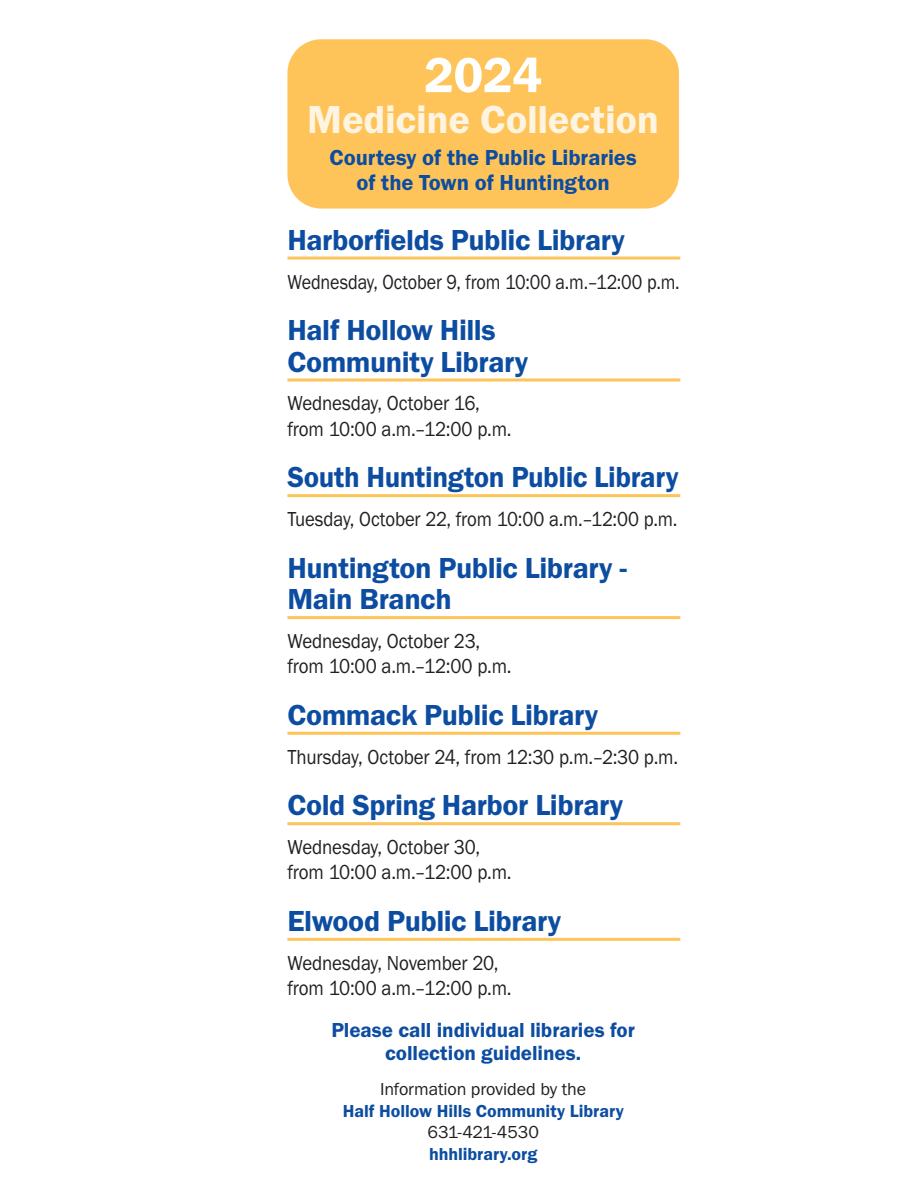
<style>
.page{position:relative;width:918px;height:1188px;background:#fff}
.page>*{position:absolute;margin:0;border:0;box-sizing:border-box;transform-origin:0 0}
.t1{font:600 51px "Franklin Gothic FS";color:#fff}
.t2{font:600 40.5px "Franklin Gothic FS";letter-spacing:-.005em;color:#fef4e2}
.Month{font:600 30px/31.5px "Franklin Gothic FS";letter-spacing:-.015em;color:#0d4da1}
.Month-2{font:600 30px "Franklin Gothic FS";letter-spacing:-.015em;color:#0d4da1;scale:.96 1}
.t3{font:600 22.5px/25.5px "Franklin Gothic FS";letter-spacing:-.005em;color:#0d4da1;text-align:center}
.Date{font:21px/25.2px "Franklin Gothic FS";letter-spacing:-.005em;color:#231f20;scale:.9 1}
.t4{font:600 21px/22.5px "Franklin Gothic FS";letter-spacing:-.005em;color:#0d4da1;text-align:center}
.Date-2{font:21px "Franklin Gothic FS";letter-spacing:-.005em;color:#231f20;scale:.86 1}
.Date-3{font:21px "Franklin Gothic FS";letter-spacing:-.005em;color:#231f20;scale:.89 1}
.t5{font:600 18px/21.6px "Franklin Gothic FS";letter-spacing:-.005em;color:#0d4da1;text-align:center}
.t6{font:18px "Franklin Gothic FS";letter-spacing:-.01em;color:#231f20}
.s1{font-weight:400;color:#231f20}
</style>
<div class="page">
<div style="left:287px;top:39px;width:392px;height:170px;background:#fec459;border-radius:34px"></div>
<hr style="left:287px;top:257px;width:393px;height:3px;background:#fec459">
<hr style="left:287px;top:379px;width:393px;height:3px;background:#fec459">
<hr style="left:287px;top:494px;width:393px;height:3px;background:#fec459">
<hr style="left:287px;top:616px;width:393px;height:3px;background:#fec459">
<hr style="left:287px;top:732px;width:393px;height:3px;background:#fec459">
<hr style="left:287px;top:822px;width:393px;height:3px;background:#fec459">
<hr style="left:287px;top:938px;width:393px;height:3px;background:#fec459">
<p class="t1" style="left:424px;top:47px;width:120px">2024</p>
<p class="t2" style="left:307px;top:97px;width:353px">Medicine Collection</p>
<p class="t3" style="left:330px;top:145px;width:309px">Courtesy of the Public Libraries of the Town of Huntington</p>
<p class="Month" style="left:287px;top:224px;width:339px">Harborfields Public Library</p>
<p class="Date-2" style="left:287px;top:270px;width:458px">Wednesday, October 9, from 10:00 a.m.–12:00 p.m.</p>
<p class="Month" style="left:287px;top:315px;width:242px">Half Hollow Hills<br>Community Library</p>
<p class="Date" style="left:287px;top:391px;width:251px">Wednesday, October 16, from 10:00 a.m.–12:00 p.m.</p>
<p class="Month-2" style="left:287px;top:461px;width:409px">South Huntington Public Library</p>
<p class="Date-3" style="left:287px;top:507px;width:440px">Tuesday, October 22, from 10:00 a.m.–12:00 p.m.</p>
<p class="Month" style="left:287px;top:552px;width:341px">Huntington Public Library -<br>Main Branch</p>
<p class="Date" style="left:287px;top:629px;width:251px">Wednesday, October 23, from 10:00 a.m.–12:00 p.m.</p>
<p class="Month" style="left:287px;top:700px;width:312px">Commack Public Library</p>
<p class="Date" style="left:287px;top:744px;width:436px">Thursday, October 24, from 12:30 p.m.–2:30 p.m.</p>
<p class="Month" style="left:287px;top:790px;width:337px">Cold Spring Harbor Library</p>
<p class="Date" style="left:287px;top:835px;width:251px">Wednesday, October 30, from 10:00 a.m.–12:00 p.m.</p>
<p class="Month" style="left:287px;top:906px;width:275px">Elwood Public Library</p>
<p class="Date" style="left:287px;top:951px;width:251px">Wednesday, November 20, from 10:00 a.m.–12:00 p.m.</p>
<p class="t4" style="left:331px;top:1019px;width:305px">Please call individual libraries for collection guidelines.</p>
<p class="t5" style="left:343px;top:1078px;width:282px"><span class="s1">Information provided by the<br></span>Half Hollow Hills Community Library</p>
<p class="t6" style="left:428px;top:1122px;width:113px">631-421-4530</p>
<p class="t5" style="left:429px;top:1143px;width:110px">hhhlibrary.org</p>
</div>
